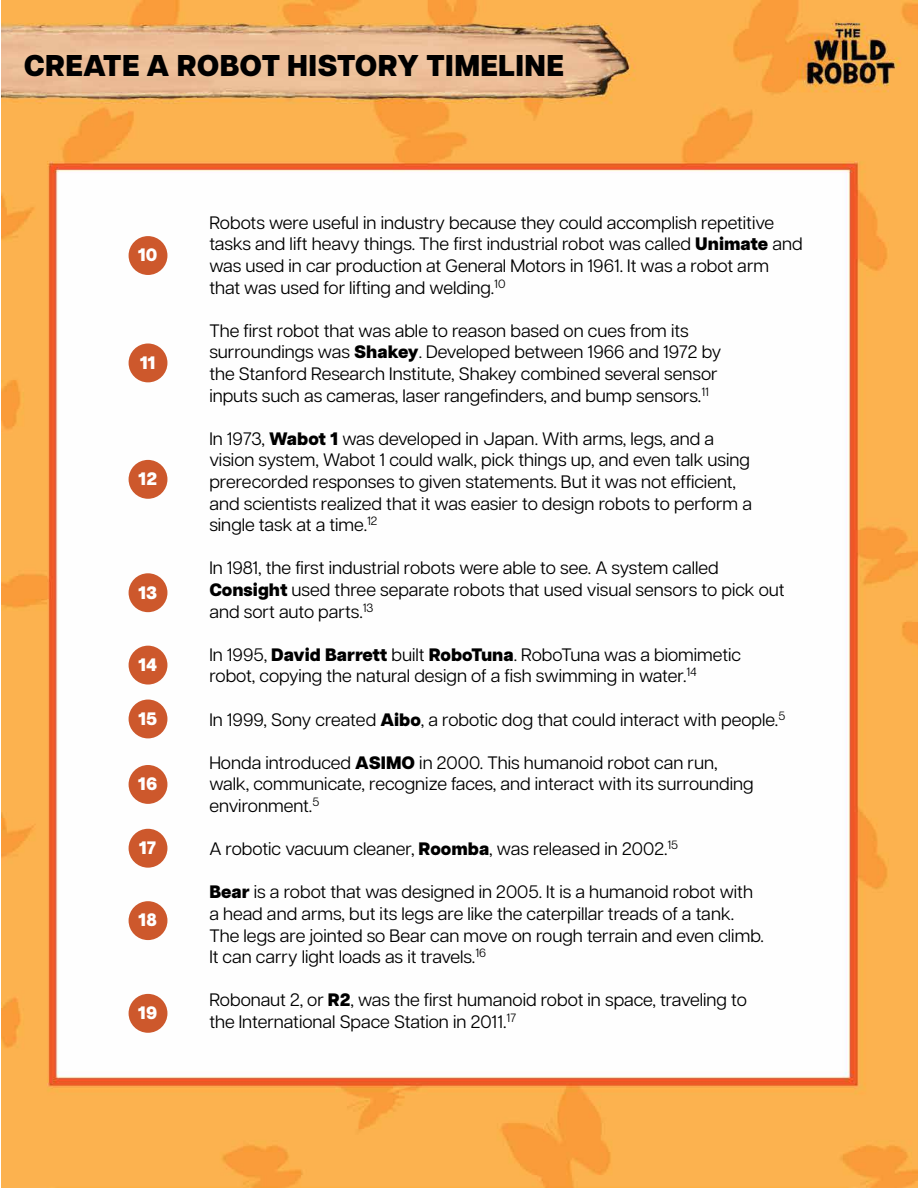
<style>
.page{position:relative;width:918px;height:1188px;background:#fff}
.page>*{position:absolute;margin:0;border:0;box-sizing:border-box;transform-origin:0 0}
.t1{font:800 30px "Articulat CF";letter-spacing:.01em;color:#000}
.t2{font:18px/21.6px "Articulat CF";color:#000}
.t3{font:800 18px "Articulat CF";color:#fff}
.s1{font-weight:800}
</style>
<div class="page">
<img style="left:2px;top:0;width:916px;height:1188px">
<div style="left:129px;top:236px;width:38px;height:39px;background:#cd582c;border-radius:50%"></div>
<div style="left:129px;top:343px;width:38px;height:39px;background:#cd582c;border-radius:50%"></div>
<div style="left:129px;top:460px;width:38px;height:39px;background:#cd582c;border-radius:50%"></div>
<div style="left:129px;top:573px;width:38px;height:39px;background:#cd582c;border-radius:50%"></div>
<div style="left:129px;top:646px;width:38px;height:39px;background:#cd582c;border-radius:50%"></div>
<div style="left:129px;top:700px;width:38px;height:38px;background:#cd582c;border-radius:50%"></div>
<div style="left:129px;top:765px;width:38px;height:39px;background:#cd582c;border-radius:50%"></div>
<div style="left:129px;top:829px;width:38px;height:39px;background:#cd582c;border-radius:50%"></div>
<div style="left:129px;top:901px;width:38px;height:39px;background:#cd582c;border-radius:50%"></div>
<div style="left:129px;top:994px;width:38px;height:39px;background:#cd582c;border-radius:50%"></div>
<h1 class="t1" style="left:24px;top:43px;width:541px">CREATE A ROBOT HISTORY TIMELINE</h1>
<p class="t3" style="left:138px;top:242px;width:21px">10</p>
<p class="t3" style="left:140px;top:349px;width:17px">11</p>
<p class="t3" style="left:138px;top:465px;width:20px">12</p>
<p class="t3" style="left:138px;top:579px;width:21px">13</p>
<p class="t3" style="left:138px;top:651px;width:21px">14</p>
<p class="t3" style="left:138px;top:705px;width:21px">15</p>
<p class="t3" style="left:138px;top:770px;width:21px">16</p>
<p class="t3" style="left:139px;top:834px;width:19px">17</p>
<p class="t3" style="left:138px;top:907px;width:20px">18</p>
<p class="t3" style="left:138px;top:999px;width:21px">19</p>
<p class="t2" style="left:209px;top:211px;width:595px">Robots were useful in industry because they could accomplish repetitive tasks and lift heavy things. The first industrial robot was called <span class="s1">Unimate</span> and was used in car production at General Motors in 1961. It was a robot arm that was used for lifting and welding.<sup>10</sup></p>
<p class="t2" style="left:209px;top:319px;width:513px">The first robot that was able to reason based on cues from its surroundings was <span class="s1">Shakey</span>. Developed between 1966 and 1972 by the Stanford Research Institute, Shakey combined several sensor inputs such as cameras, laser rangefinders, and bump sensors.<sup>11</sup></p>
<p class="t2" style="left:209px;top:427px;width:544px">In 1973, <span class="s1">Wabot 1</span> was developed in Japan. With arms, legs, and a vision system, Wabot 1 could walk, pick things up, and even talk using prerecorded responses to given statements. But it was not efficient, and scientists realized that it was easier to design robots to perform a single task at a time.<sup>12</sup></p>
<p class="t2" style="left:209px;top:556px;width:577px">In 1981, the first industrial robots were able to see. A system called<br><span class="s1">Consight</span> used three separate robots that used visual sensors to pick out and sort auto parts.<sup>13</sup></p>
<p class="t2" style="left:209px;top:643px;width:533px">In 1995, <span class="s1">David Barrett</span> built <span class="s1">RoboTuna</span>. RoboTuna was a biomimetic robot, copying the natural design of a fish swimming in water.<sup>14</sup></p>
<p class="t2" style="left:209px;top:707px;width:577px">In 1999, Sony created <span class="s1">Aibo</span>, a robotic dog that could interact with people.<sup>5</sup></p>
<p class="t2" style="left:209px;top:751px;width:546px">Honda introduced <span class="s1">ASIMO</span> in 2000. This humanoid robot can run, walk, communicate, recognize faces, and interact with its surrounding environment.<sup>5</sup></p>
<p class="t2" style="left:209px;top:837px;width:470px">A robotic vacuum cleaner, <span class="s1">Roomba</span>, was released in 2002.<sup>15</sup></p>
<p class="t2" style="left:209px;top:880px;width:556px"><span class="s1">Bear</span> is a robot that was designed in 2005. It is a humanoid robot with a head and arms, but its legs are like the caterpillar treads of a tank.<br>The legs are jointed so Bear can move on rough terrain and even climb.<br>It can carry light loads as it travels.<sup>16</sup></p>
<p class="t2" style="left:209px;top:988px;width:539px">Robonaut 2, or <span class="s1">R2</span>, was the first humanoid robot in space, traveling to the International Space Station in 2011.<sup>17</sup></p>
</div>
